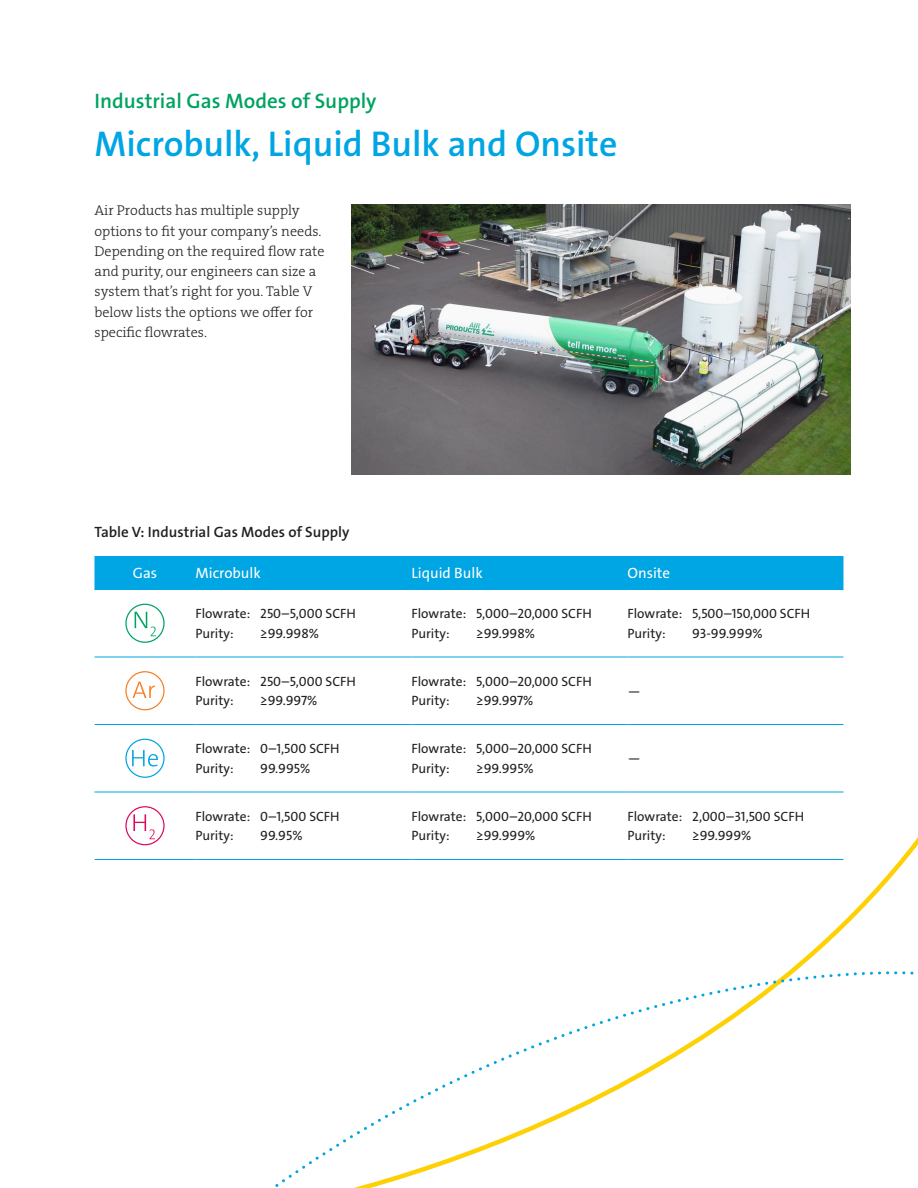
<style>
.page{position:relative;width:918px;height:1188px;background:#fff}
.page>*{position:absolute;margin:0;border:0;box-sizing:border-box;transform-origin:0 0}
.t1{font:600 36px "The Sans LF";color:#00a5e3}
.t2{font:600 21px "The Sans LF";color:#00a261}
.t3{font:600 15px "The Sans LF";color:#231f20}
.t4{font:15px "The Sans LF";color:#fff}
.t5{font:14.25px/20.2px "The Serif LP3 Lig";color:#231f20}
.t6{font:13.5px/19.5px "The Sans LF";color:#231f20}
</style>
<div class="page">
<svg style="left:275px;top:942px;width:639px;height:246px"></svg>
<div style="left:94px;top:556px;width:749px;height:33px;background:#00a5e3"></div>
<hr style="left:94px;top:589px;width:101px;height:1px;background:#00a5e3">
<hr style="left:195px;top:589px;width:216px;height:1px;background:#00a5e3">
<hr style="left:411px;top:589px;width:216px;height:1px;background:#00a5e3">
<hr style="left:627px;top:589px;width:216px;height:1px;background:#00a5e3">
<hr style="left:94px;top:657px;width:101px;height:1px;background:#00a5e3">
<hr style="left:195px;top:657px;width:216px;height:1px;background:#00a5e3">
<hr style="left:411px;top:657px;width:216px;height:1px;background:#00a5e3">
<hr style="left:627px;top:657px;width:216px;height:1px;background:#00a5e3">
<hr style="left:94px;top:724px;width:101px;height:1px;background:#00a5e3">
<hr style="left:195px;top:724px;width:216px;height:1px;background:#00a5e3">
<hr style="left:411px;top:724px;width:216px;height:1px;background:#00a5e3">
<hr style="left:627px;top:724px;width:216px;height:1px;background:#00a5e3">
<hr style="left:94px;top:792px;width:101px;height:1px;background:#00a5e3">
<hr style="left:195px;top:792px;width:216px;height:1px;background:#00a5e3">
<hr style="left:411px;top:792px;width:216px;height:1px;background:#00a5e3">
<hr style="left:627px;top:792px;width:216px;height:1px;background:#00a5e3">
<hr style="left:94px;top:859px;width:101px;height:1px;background:#00a5e3">
<hr style="left:195px;top:859px;width:216px;height:1px;background:#00a5e3">
<hr style="left:411px;top:859px;width:216px;height:1px;background:#00a5e3">
<hr style="left:627px;top:859px;width:216px;height:1px;background:#00a5e3">
<svg style="left:135px;top:612px;width:21px;height:24px"></svg>
<div style="left:125px;top:604px;width:40px;height:39px;border:1px solid #00a261;border-radius:50%"></div>
<svg style="left:133px;top:682px;width:22px;height:16px"></svg>
<div style="left:125px;top:671px;width:40px;height:39px;border:1px solid #f48026;border-radius:50%"></div>
<svg style="left:132px;top:750px;width:26px;height:17px"></svg>
<div style="left:125px;top:739px;width:40px;height:39px;border:1px solid #00a5e3;border-radius:50%"></div>
<svg style="left:133px;top:814px;width:22px;height:25px"></svg>
<div style="left:125px;top:806px;width:40px;height:39px;border:1px solid #db0a62;border-radius:50%"></div>
<img style="left:351px;top:205px;width:499px;height:270px">
<h2 class="t2" style="left:94px;top:87px;width:284px">Industrial Gas Modes of Supply</h2>
<h1 class="t1" style="left:94px;top:120px;width:524px">Microbulk, Liquid Bulk and Onsite</h1>
<p class="t5" style="left:94px;top:201px;width:232px">Air Products has multiple supply options to fit your company’s needs.<br>Depending on the required flow rate and purity, our engineers can size a system that’s right for you. Table V below lists the options we offer for specific flowrates.</p>
<p class="t3" style="left:94px;top:522px;width:256px">Table V: Industrial Gas Modes of Supply</p>
<p class="t4" style="left:133px;top:563px;width:26px">Gas</p>
<p class="t4" style="left:195px;top:563px;width:67px">Microbulk</p>
<p class="t4" style="left:411px;top:563px;width:73px">Liquid Bulk</p>
<p class="t4" style="left:627px;top:563px;width:44px">Onsite</p>
<p class="t6" style="left:195px;top:604px;width:162px">Flowrate: 250–5,000 SCFH<br>Purity:</p>
<p class="t6" style="left:411px;top:604px;width:182px">Flowrate: 5,000–20,000 SCFH<br>Purity:</p>
<p class="t6" style="left:627px;top:604px;width:184px">Flowrate: 5,500–150,000 SCFH<br>Purity:</p>
<p class="t6" style="left:260px;top:624px;width:60px">≥99.998%</p>
<p class="t6" style="left:476px;top:624px;width:60px">≥99.998%</p>
<p class="t6" style="left:692px;top:624px;width:72px">93-99.999%</p>
<p class="t6" style="left:195px;top:672px;width:162px">Flowrate: 250–5,000 SCFH<br>Purity:</p>
<p class="t6" style="left:260px;top:691px;width:59px">≥99.997%</p>
<p class="t6" style="left:411px;top:672px;width:182px">Flowrate: 5,000–20,000 SCFH<br>Purity:</p>
<p class="t6" style="left:476px;top:691px;width:59px">≥99.997%</p>
<p class="t6" style="left:627px;top:682px;width:15px">—</p>
<p class="t6" style="left:195px;top:739px;width:146px">Flowrate: 0–1,500 SCFH<br>Purity:</p>
<p class="t6" style="left:260px;top:759px;width:52px">99.995%</p>
<p class="t6" style="left:411px;top:739px;width:182px">Flowrate: 5,000–20,000 SCFH<br>Purity:</p>
<p class="t6" style="left:476px;top:759px;width:59px">≥99.995%</p>
<p class="t6" style="left:627px;top:749px;width:15px">—</p>
<p class="t6" style="left:195px;top:807px;width:146px">Flowrate: 0–1,500 SCFH<br>Purity:</p>
<p class="t6" style="left:260px;top:826px;width:44px">99.95%</p>
<p class="t6" style="left:411px;top:807px;width:182px">Flowrate: 5,000–20,000 SCFH<br>Purity:</p>
<p class="t6" style="left:476px;top:826px;width:61px">≥99.999%</p>
<p class="t6" style="left:627px;top:807px;width:178px">Flowrate: 2,000–31,500 SCFH<br>Purity:</p>
<p class="t6" style="left:692px;top:826px;width:61px">≥99.999%</p>
</div>
